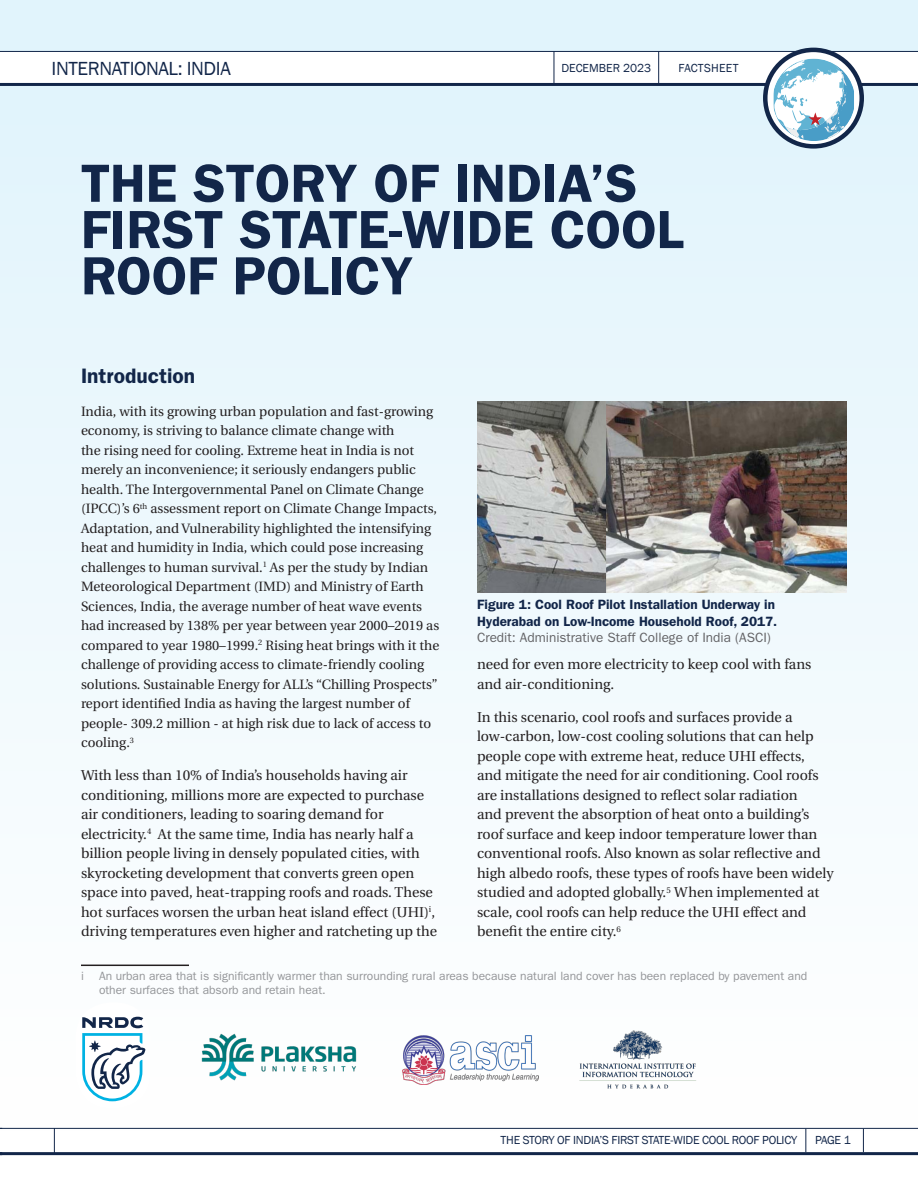
<style>
.page{position:relative;width:918px;height:1188px;background:#fff}
.page>*{position:absolute;margin:0;border:0;box-sizing:border-box;transform-origin:0 0}
.t1{font:600 54px/46.3px "ITC Franklin Gothic Std";color:#122649}
.t2{font:600 21px "ITC Franklin Gothic Std";color:#122649}
.t3{font:19.5px "Franklin Gothic";letter-spacing:-.02em;color:#122649}
.body{font:14.25px/19.5px "Utopia";color:#231f20}
.body-2{font:13.5px/19.5px "Utopia";color:#231f20}
.Fig{font:600 13.5px/16.2px "ITC Franklin Gothic Std";color:#122649}
.Fig-2{font:13.5px "ITC Franklin Gothic Std";color:#636366}
.t4{font:12px/14.4px "ITC Franklin Gothic Std";color:#939598}
.t5{font:12px "Franklin Gothic";letter-spacing:-.02em;color:#122649}
.t6{font:12px "Franklin Gothic";color:#122649}
.t7{font:12px "Franklin Gothic";letter-spacing:.02em;color:#122649}
</style>
<div class="page">
<svg style="left:863px;top:1130px;width:1px;height:22px"></svg>
<svg style="left:805px;top:1130px;width:1px;height:22px"></svg>
<hr style="left:0;top:1152px;width:918px;height:3px;background:#122649">
<svg style="left:54px;top:1130px;width:1px;height:22px"></svg>
<div style="left:0;top:0;width:918px;height:1130px;background:linear-gradient(to bottom,#dff3fc,#fdfdfd)"></div>
<hr style="left:81px;top:965px;width:108px;height:1px;background:#231f20">
<div style="left:0;top:52px;width:918px;height:32px;background:#fff"></div>
<hr style="left:0;top:51px;width:918px;height:1px;background:#122649">
<hr style="left:0;top:83px;width:918px;height:3px;background:#122649">
<svg style="left:765px;top:50px;width:97px;height:96px"></svg>
<div style="left:763px;top:48px;width:101px;height:101px;border:4px solid #122649;border-radius:50%"></div>
<svg style="left:774px;top:59px;width:80px;height:82px"></svg>
<hr style="left:658px;top:51px;width:1px;height:33px;background:#122649">
<hr style="left:554px;top:51px;width:1px;height:33px;background:#122649">
<div style="left:76px;top:1002px;width:74px;height:106px;background:#fff;border-radius:35px"></div>
<svg style="left:82px;top:1017px;width:63px;height:84px"></svg>
<img style="left:181px;top:1013px;width:196px;height:89px">
<img style="left:402px;top:1035px;width:136px;height:50px">
<img style="left:477px;top:402px;width:369px;height:190px">
<img style="left:578px;top:1029px;width:120px;height:62px">
<p class="t3" style="left:52px;top:57px;width:181px">INTERNATIONAL: INDIA</p>
<p class="t6" style="left:561px;top:61px;width:91px">DECEMBER 2023</p>
<p class="t7" style="left:679px;top:61px;width:61px">FACTSHEET</p>
<p class="t1" style="left:81px;top:160px;width:604px">THE STORY OF INDIA’S<br>FIRST STATE-WIDE COOL<br>ROOF POLICY</p>
<p class="t2" style="left:81px;top:363px;width:116px">Introduction</p>
<p class="body-2" style="left:81px;top:402px;width:360px">India, with its growing urban population and fast-growing economy, is striving to balance climate change with<br>the rising need for cooling. Extreme heat in India is not merely an inconvenience; it seriously endangers public health. The Intergovernmental Panel on Climate Change (IPCC)’s 6<sup>th</sup> assessment report on Climate Change Impacts, Adaptation, and Vulnerability highlighted the intensifying heat and humidity in India, which could pose increasing challenges to human survival.<sup>1</sup> As per the study by Indian Meteorological Department (IMD) and Ministry of Earth Sciences, India, the average number of heat wave events had increased by 138% per year between year 2000–2019 as compared to year 1980–1999.<sup>2</sup> Rising heat brings with it the challenge of providing access to climate-friendly cooling solutions. Sustainable Energy for ALL’s “Chilling Prospects” report identified India as having the largest number of people- 309.2 million - at high risk due to lack of access to cooling.<sup>3</sup></p>
<p class="body" style="left:81px;top:766px;width:358px">With less than 10% of India’s households having air conditioning, millions more are expected to purchase air conditioners, leading to soaring demand for electricity.<sup>4</sup> At the same time, India has nearly half a billion people living in densely populated cities, with skyrocketing development that converts green open space into paved, heat-trapping roofs and roads. These hot surfaces worsen the urban heat island effect (UHI)<sup>i</sup>, driving temperatures even higher and ratcheting up the</p>
<p class="Fig" style="left:477px;top:597px;width:302px">Figure 1: Cool Roof Pilot Installation Underway in<br>Hyderabad on Low-Income Household Roof, 2017.</p>
<p class="Fig-2" style="left:477px;top:629px;width:296px">Credit: Administrative Staff College of India (ASCI)</p>
<p class="body" style="left:477px;top:655px;width:336px">need for even more electricity to keep cool with fans and air-conditioning.</p>
<p class="body" style="left:477px;top:707px;width:358px">In this scenario, cool roofs and surfaces provide a low-carbon, low-cost cooling solutions that can help people cope with extreme heat, reduce UHI effects,<br>and mitigate the need for air conditioning. Cool roofs are installations designed to reflect solar radiation<br>and prevent the absorption of heat onto a building’s roof surface and keep indoor temperature lower than conventional roofs. Also known as solar reflective and high albedo roofs, these types of roofs have been widely studied and adopted globally.<sup>5</sup> When implemented at scale, cool roofs can help reduce the UHI effect and benefit the entire city.<sup>6</sup></p>
<p class="t4" style="left:81px;top:969px;width:4px">i</p>
<p class="t4" style="left:99px;top:969px;width:710px">An urban area that is significantly warmer than surrounding rural areas because natural land cover has been replaced by pavement and other surfaces that absorb and retain heat.</p>
<p class="t5" style="left:501px;top:1133px;width:298px">THE STORY OF INDIA’S FIRST STATE-WIDE COOL ROOF POLICY</p>
<p class="t5" style="left:815px;top:1133px;width:37px">PAGE 1</p>
</div>
